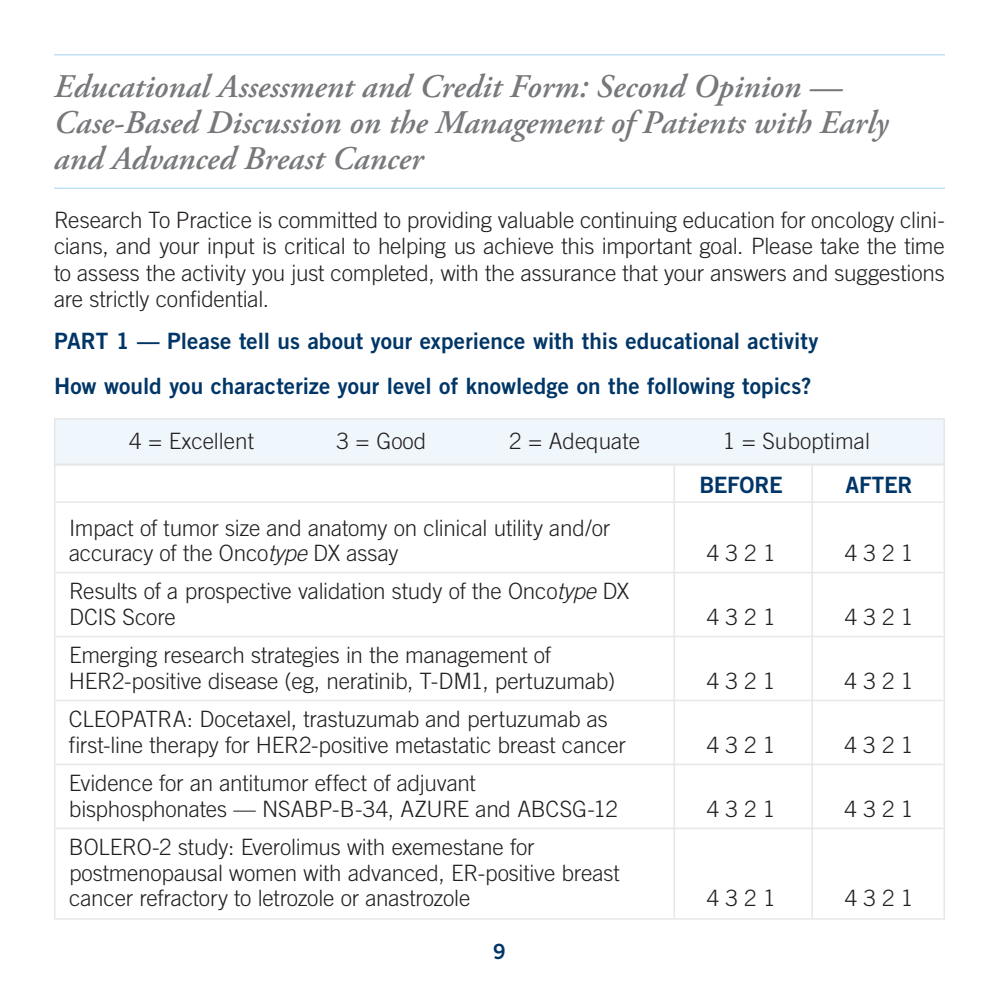
<style>
.page{position:relative;width:999px;height:999px;background:#fff}
.page>*{position:absolute;margin:0;border:0;box-sizing:border-box;transform-origin:0 0}
.t1{font:italic 600 33px/36px "Adobe Garamond Pro";color:#76787b}
.t2{font:300 22.5px/25.5px "Trade Gothic LT Std";letter-spacing:-.01em;color:#231f20}
.t3{font:22.5px/45px "Trade Gothic LT Std Bd 2";letter-spacing:.005em;color:#003667}
.t4{font:21px "Trade Gothic LT Std Bd 2";color:#003667}
.s1{font-style:italic}
</style>
<div class="page">
<hr style="left:56px;top:501px;width:888px;height:2px;background:#e6e7e9">
<hr style="left:56px;top:572px;width:888px;height:1px;background:#e6e7e9">
<hr style="left:56px;top:636px;width:888px;height:1px;background:#e6e7e9">
<hr style="left:56px;top:700px;width:888px;height:1px;background:#e6e7e9">
<hr style="left:56px;top:764px;width:888px;height:1px;background:#e6e7e9">
<hr style="left:56px;top:828px;width:888px;height:1px;background:#e6e7e9">
<hr style="left:811px;top:463px;width:2px;height:455px;background:#e6e7e9">
<hr style="left:673px;top:463px;width:2px;height:455px;background:#e6e7e9">
<hr style="left:54px;top:188px;width:891px;height:1px;background:#c1e2f6">
<hr style="left:54px;top:54px;width:891px;height:2px;background:#c1e2f6">
<div style="left:55px;top:419px;width:889px;height:45px;background:#eff7fc"></div>
<div style="left:54px;top:418px;width:891px;height:47px;border:2px solid #e6e7e9"></div>
<h1 class="t1" style="left:54px;top:70px;width:836px">Educational Assessment and Credit Form: Second Opinion —<br>Case-Based Discussion on the Management of Patients with Early and Advanced Breast Cancer</h1>
<p class="t2" style="left:54px;top:207px;width:893px;text-align:justify">Research To Practice is committed to providing valuable continuing education for oncology clini&shy;cians, and your input is critical to helping us achieve this important goal. Please take the time to assess the activity you just completed, with the assurance that your answers and suggestions are strictly confidential.</p>
<p class="t3" style="left:54px;top:319px;width:766px">PART 1 — Please tell us about your experience with this educational activity<br>How would you characterize your level of knowledge on the following topics?</p>
<p class="t2" style="left:129px;top:428px;width:126px">4 = Excellent</p>
<p class="t2" style="left:337px;top:428px;width:91px">3 = Good</p>
<p class="t2" style="left:509px;top:428px;width:133px">2 = Adequate</p>
<p class="t2" style="left:723px;top:428px;width:149px">1 = Suboptimal</p>
<p class="t2" style="left:69px;top:514px;width:543px">Impact of tumor size and anatomy on clinical utility and/or accuracy of the Onco<span class="s1">type</span> DX assay</p>
<p class="t2" style="left:69px;top:578px;width:562px">Results of a prospective validation study of the Onco<span class="s1">type</span> DX<br>DCIS Score</p>
<p class="t2" style="left:69px;top:642px;width:548px">Emerging research strategies in the management of<br>HER2-positive disease (eg, neratinib, T-DM1, pertuzumab)</p>
<p class="t2" style="left:69px;top:706px;width:559px">CLEOPATRA: Docetaxel, trastuzumab and pertuzumab as first-line therapy for HER2-positive metastatic breast cancer</p>
<p class="t2" style="left:69px;top:770px;width:551px">Evidence for an antitumor effect of adjuvant bisphosphonates — NSABP-B-34, AZURE and ABCSG-12</p>
<p class="t2" style="left:69px;top:834px;width:552px">BOLERO-2 study: Everolimus with exemestane for postmenopausal women with advanced, ER-positive breast cancer refractory to letrozole or anastrozole</p>
<p class="t4" style="left:493px;top:939px;width:14px">9</p>
<p class="t3" style="left:699px;top:462px;width:85px">BEFORE</p>
<p class="t3" style="left:845px;top:462px;width:69px">AFTER</p>
<p class="t2" style="left:707px;top:540px;width:70px">4 3 2 1</p>
<p class="t2" style="left:845px;top:540px;width:70px">4 3 2 1</p>
<p class="t2" style="left:707px;top:604px;width:70px">4 3 2 1</p>
<p class="t2" style="left:845px;top:604px;width:70px">4 3 2 1</p>
<p class="t2" style="left:707px;top:668px;width:70px">4 3 2 1</p>
<p class="t2" style="left:845px;top:668px;width:70px">4 3 2 1</p>
<p class="t2" style="left:707px;top:732px;width:70px">4 3 2 1</p>
<p class="t2" style="left:845px;top:732px;width:70px">4 3 2 1</p>
<p class="t2" style="left:707px;top:796px;width:70px">4 3 2 1</p>
<p class="t2" style="left:845px;top:796px;width:70px">4 3 2 1</p>
<p class="t2" style="left:707px;top:885px;width:70px">4 3 2 1</p>
<p class="t2" style="left:845px;top:885px;width:70px">4 3 2 1</p>
</div>
